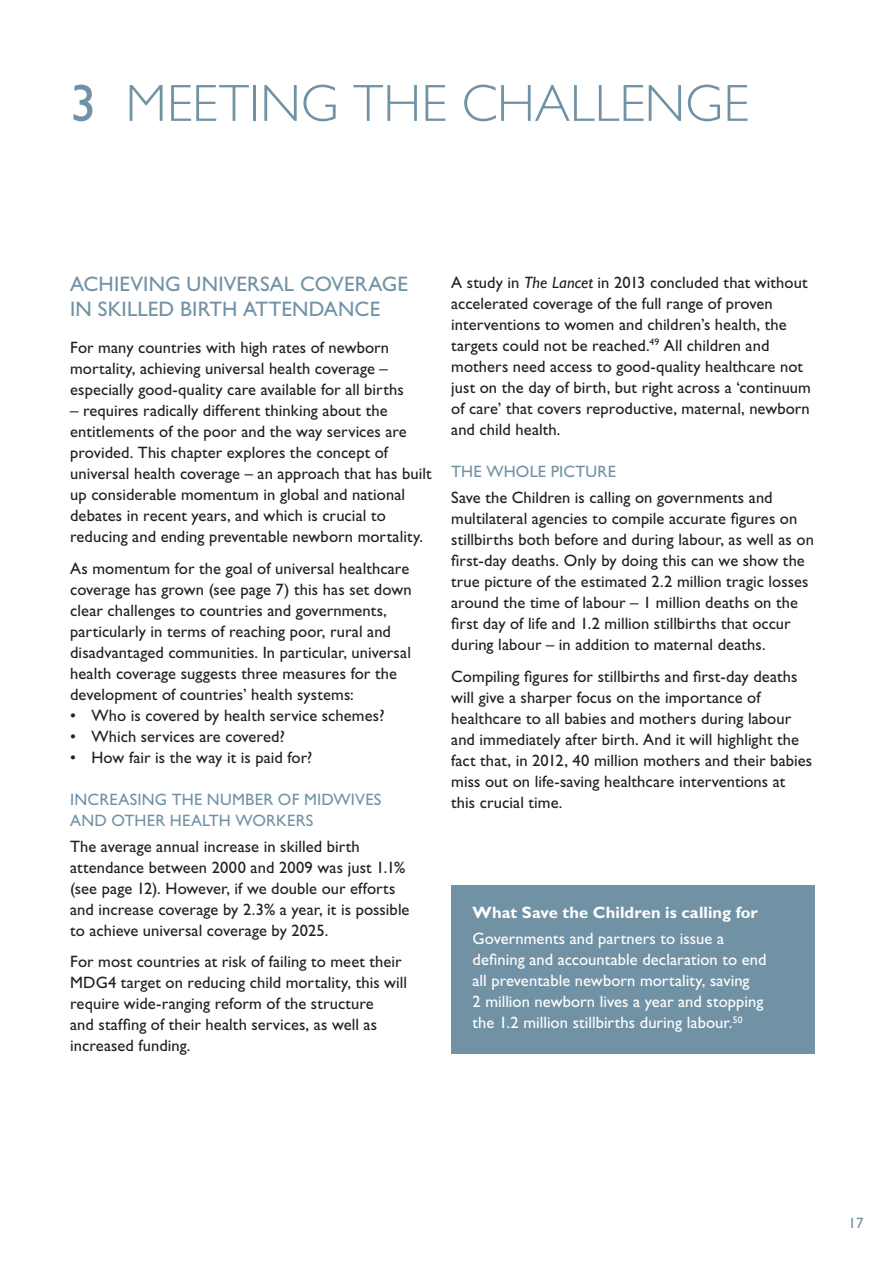
<style>
.page{position:relative;width:893px;height:1263px;background:#fff}
.page>*{position:absolute;margin:0;border:0;box-sizing:border-box;transform-origin:0 0}
.Chapter_head{font:300 52.5px "Gill Sans Std";color:#7192a5}
.A_head{font:21px/25.5px "Gill Sans Std";letter-spacing:.01em;color:#7192a5}
.Body_text{font:16.5px/21px "Gill Sans Std";letter-spacing:.005em;color:#231f20}
.Body_text_after_B_he{font:16.5px/21px "Gill Sans Std";letter-spacing:.005em;color:#231f20}
.Call_text{font:16.5px/21px "Gill Sans Std";letter-spacing:.005em;color:#fff}
.Body_text_bulleted{font:16.5px "Gill Sans Std";letter-spacing:.005em;color:#231f20}
.B_head{font:16.5px/21px "Gill Sans Std";letter-spacing:.01em;color:#7192a5}
.Call_heading{font:700 16.5px "Gill Sans Std";letter-spacing:.005em;color:#fff}
.t1{font:15px "Gill Sans Std";color:#7192a5}
.s1{font-weight:400}
.s2{font-style:italic}
</style>
<div class="page">
<div style="left:451px;top:885px;width:363px;height:168px;background:#7192a5"></div>
<p class="Chapter_head" style="left:70px;top:74px;width:680px"><span class="s1">3</span> MEETING THE CHALLENGE</p>
<p class="A_head" style="left:70px;top:271px;width:339px">ACHIEVING UNIVERSAL COVERAGE<br>IN SKILLED BIRTH ATTENDANCE</p>
<p class="Body_text" style="left:70px;top:337px;width:335px">For many countries with high rates of newborn mortality, achieving universal health coverage – especially good-quality care available for all births</p>
<p class="Body_text" style="left:70px;top:400px;width:363px">– requires radically different thinking about the entitlements of the poor and the way services are provided. This chapter explores the concept of universal health coverage – an approach that has built up considerable momentum in global and national debates in recent years, and which is crucial to reducing and ending preventable newborn mortality.</p>
<p class="Body_text" style="left:70px;top:558px;width:343px">As momentum for the goal of universal healthcare coverage has grown (see page 7) this has set down clear challenges to countries and governments, particularly in terms of reaching poor, rural and disadvantaged communities. In particular, universal health coverage suggests three measures for the development of countries’ health systems:</p>
<p class="Body_text_bulleted" style="left:70px;top:705px;width:316px">• Who is covered by health service schemes?</p>
<p class="Body_text_bulleted" style="left:70px;top:726px;width:216px">• Which services are covered?</p>
<p class="Body_text_bulleted" style="left:70px;top:747px;width:244px">• How fair is the way it is paid for?</p>
<p class="B_head" style="left:70px;top:788px;width:313px">INCREASING THE NUMBER OF MIDWIVES<br>AND OTHER HEALTH WORKERS</p>
<p class="Body_text_after_B_he" style="left:70px;top:836px;width:341px">The average annual increase in skilled birth attendance between 2000 and 2009 was just 1.1% (see page 12). However, if we double our efforts and increase coverage by 2.3% a year, it is possible to achieve universal coverage by 2025.</p>
<p class="Body_text" style="left:70px;top:951px;width:338px">For most countries at risk of failing to meet their MDG4 target on reducing child mortality, this will require wide-ranging reform of the structure<br>and staffing of their health services, as well as increased funding.</p>
<p class="Body_text" style="left:451px;top:272px;width:361px">A study in <span class="s2">The Lancet</span> in 2013 concluded that without accelerated coverage of the full range of proven interventions to women and children’s health, the targets could not be reached.<sup>49</sup> All children and mothers need access to good-quality healthcare not just on the day of birth, but right across a ‘continuum of care’ that covers reproductive, maternal, newborn and child health.</p>
<p class="B_head" style="left:451px;top:461px;width:166px">THE WHOLE PICTURE</p>
<p class="Body_text_after_B_he" style="left:451px;top:487px;width:364px">Save the Children is calling on governments and multilateral agencies to compile accurate figures on stillbirths both before and during labour, as well as on first-day deaths. Only by doing this can we show the true picture of the estimated 2.2 million tragic losses around the time of labour – 1 million deaths on the first day of life and 1.2 million stillbirths that occur during labour – in addition to maternal deaths.</p>
<p class="Body_text" style="left:451px;top:665px;width:362px">Compiling figures for stillbirths and first-day deaths will give a sharper focus on the importance of healthcare to all babies and mothers during labour and immediately after birth. And it will highlight the fact that, in 2012, 40 million mothers and their babies miss out on life-saving healthcare interventions at this crucial time.</p>
<p class="Call_heading" style="left:472px;top:902px;width:287px">What Save the Children is calling for</p>
<p class="Call_text" style="left:472px;top:928px;width:295px">Governments and partners to issue a defining and accountable declaration to end all preventable newborn mortality, saving<br>2 million newborn lives a year and stopping the 1.2 million stillbirths during labour.<sup>50</sup></p>
<p class="t1" style="left:849px;top:1214px;width:16px">17</p>
</div>
